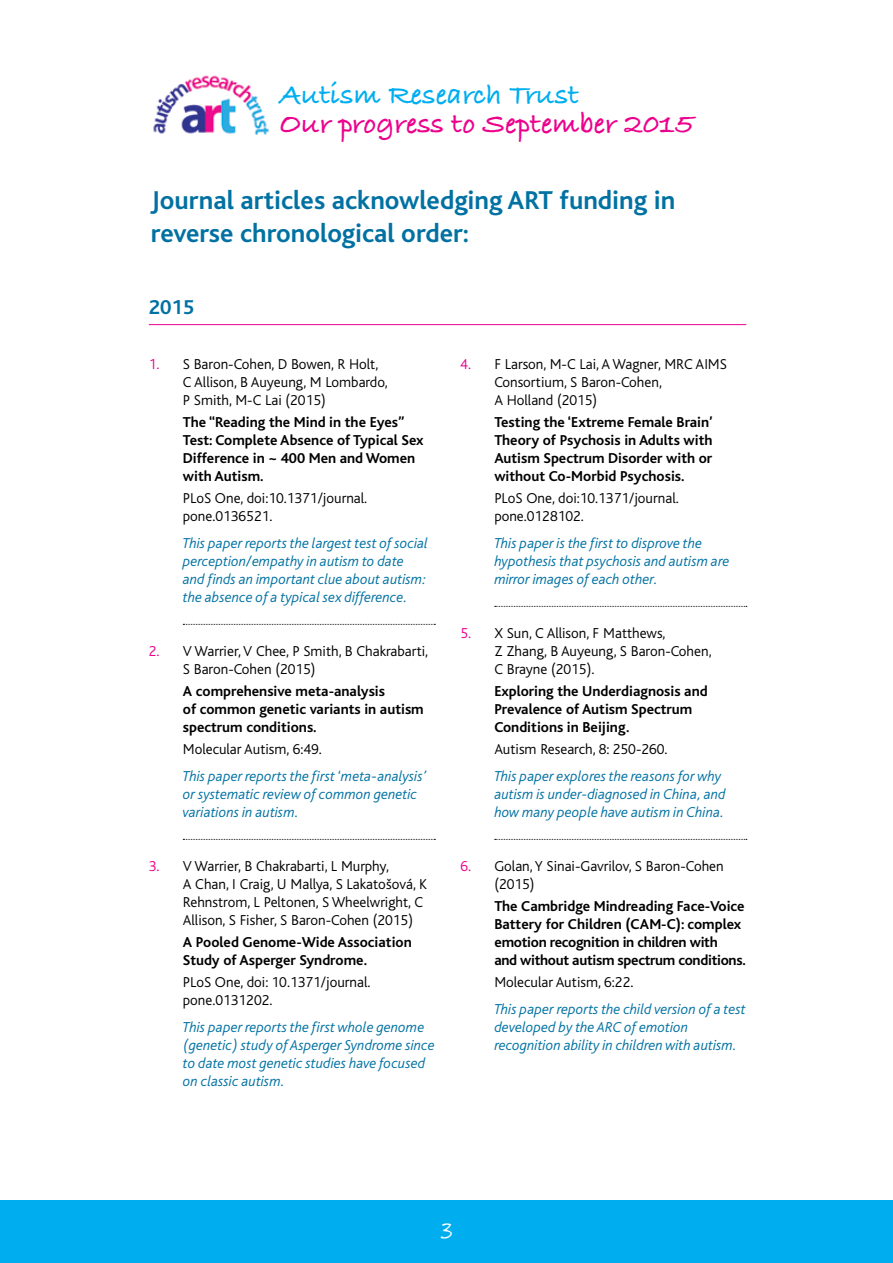
<style>
.page{position:relative;width:893px;height:1263px;background:#fff}
.page>*{position:absolute;margin:0;border:0;box-sizing:border-box;transform-origin:0 0}
.t1{font:700 30px "Bradley Hand ITC";color:#ec008c}
.t2{font:700 30px "Bradley Hand ITC";color:#00aeef}
.t3{font:700 27px/32.4px "Bliss";color:#0071a2}
.t4{font:27px "Rabiohead";color:#fff}
.t5{font:700 21px "Bliss";color:#0071a2}
.t6{font:italic 300 15px/18px "Bliss";color:#0071a2}
.t7{font:300 15px/18px "Bliss";color:#000}
.t8{font:700 15px/18px "Bliss";color:#000}
.t9{font:700 15px/18px "Bliss";letter-spacing:-.02em;color:#000}
.s1{color:#ec008c}
</style>
<div class="page">
<div style="left:0;top:1200px;width:893px;height:63px;background:#00aeef"></div>
<svg style="left:183px;top:624px;width:252px;height:1px"></svg>
<svg style="left:183px;top:839px;width:252px;height:1px"></svg>
<svg style="left:495px;top:606px;width:252px;height:1px"></svg>
<svg style="left:495px;top:839px;width:252px;height:1px"></svg>
<hr style="left:149px;top:324px;width:597px;height:1px;background:#ec008c">
<img style="left:153px;top:75px;width:116px;height:60px">
<h1 class="t2" style="left:280px;top:78px;width:301px">Autism Research Trust</h1>
<h1 class="t1" style="left:280px;top:106px;width:416px">Our progress to September 2015</h1>
<h2 class="t3" style="left:151px;top:185px;width:526px">Journal articles acknowledging ART funding in reverse chronological order:</h2>
<h3 class="t5" style="left:149px;top:296px;width:47px">2015</h3>
<p class="t7" style="left:183px;top:355px;width:207px;text-indent:-34px"><span class="s1">1.</span> S Baron-Cohen, D Bowen, R Holt,<br>C Allison, B Auyeung, M Lombardo,<br>P Smith, M-C Lai (2015)</p>
<p class="t8" style="left:183px;top:413px;width:242px">The “Reading the Mind in the Eyes”<br>Test: Complete Absence of Typical Sex<br>Difference in ~ 400 Men and Women with Autism.</p>
<p class="t7" style="left:183px;top:489px;width:186px">PLoS One, doi:10.1371/journal. pone.0136521.</p>
<p class="t6" style="left:183px;top:534px;width:247px">This paper reports the largest test of social perception/empathy in autism to date and finds an important clue about autism: the absence of a typical sex difference.</p>
<p class="t7" style="left:183px;top:642px;width:247px;text-indent:-34px"><span class="s1">2.</span> V Warrier, V Chee, P Smith, B Chakrabarti,<br>S Baron-Cohen (2015)</p>
<p class="t8" style="left:183px;top:682px;width:242px">A comprehensive meta-analysis<br>of common genetic variants in autism spectrum conditions.</p>
<p class="t7" style="left:183px;top:740px;width:140px">Molecular Autism, 6:49.</p>
<p class="t6" style="left:183px;top:767px;width:245px">This paper reports the first ‘meta-analysis’ or systematic review of common genetic variations in autism.</p>
<p class="t7" style="left:183px;top:857px;width:246px;text-indent:-34px"><span class="s1">3.</span> V Warrier, B Chakrabarti, L Murphy,<br>A Chan, I Craig, U Mallya, S Lakatošová, K Rehnstrom, L Peltonen, S Wheelwright, C Allison, S Fisher, S Baron-Cohen (2015)</p>
<p class="t8" style="left:183px;top:933px;width:230px">A Pooled Genome-Wide Association<br>Study of Asperger Syndrome.</p>
<p class="t7" style="left:183px;top:973px;width:189px">PLoS One, doi: 10.1371/journal. pone.0131202.</p>
<p class="t6" style="left:183px;top:1018px;width:253px">This paper reports the first whole genome (genetic) study of Asperger Syndrome since to date most genetic studies have focused on classic autism.</p>
<p class="t7" style="left:494px;top:355px;width:234px;text-indent:-34px"><span class="s1">4.</span> F Larson, M-C Lai, A Wagner, MRC AIMS<br>Consortium, S Baron-Cohen,<br>A Holland (2015)</p>
<p class="t8" style="left:494px;top:413px;width:220px;text-align:justify">Testing the ‘Extreme Female Brain’ Theory of Psychosis in Adults with Autism Spectrum Disorder with or without Co-Morbid Psychosis.</p>
<p class="t7" style="left:494px;top:489px;width:186px">PLoS One, doi:10.1371/journal. pone.0128102.</p>
<p class="t6" style="left:494px;top:534px;width:236px">This paper is the first to disprove the hypothesis that psychosis and autism are mirror images of each other.</p>
<p class="t7" style="left:494px;top:624px;width:219px;text-indent:-34px"><span class="s1">5.</span> X Sun, C Allison, F Matthews,<br>Z Zhang, B Auyeung, S Baron-Cohen,<br>C Brayne (2015).</p>
<p class="t8" style="left:494px;top:682px;width:215px">Exploring the Underdiagnosis and<br>Prevalence of Autism Spectrum<br>Conditions in Beijing.</p>
<p class="t7" style="left:494px;top:740px;width:175px">Autism Research, 8: 250-260.</p>
<p class="t6" style="left:494px;top:767px;width:233px">This paper explores the reasons for why autism is under-diagnosed in China, and how many people have autism in China.</p>
<p class="t7" style="left:494px;top:857px;width:231px;text-indent:-34px"><span class="s1">6.</span> Golan, Y Sinai-Gavrilov, S Baron-Cohen (2015)</p>
<p class="t9" style="left:494px;top:897px;width:253px">The Cambridge Mindreading Face-Voice Battery for Children (CAM-C): complex emotion recognition in children with<br>and without autism spectrum conditions.</p>
<p class="t7" style="left:494px;top:973px;width:140px">Molecular Autism, 6:22.</p>
<p class="t6" style="left:494px;top:1000px;width:253px">This paper reports the child version of a test developed by the ARC of emotion recognition ability in children with autism.</p>
<h2 class="t4" style="left:440px;top:1213px;width:14px">3</h2>
</div>
